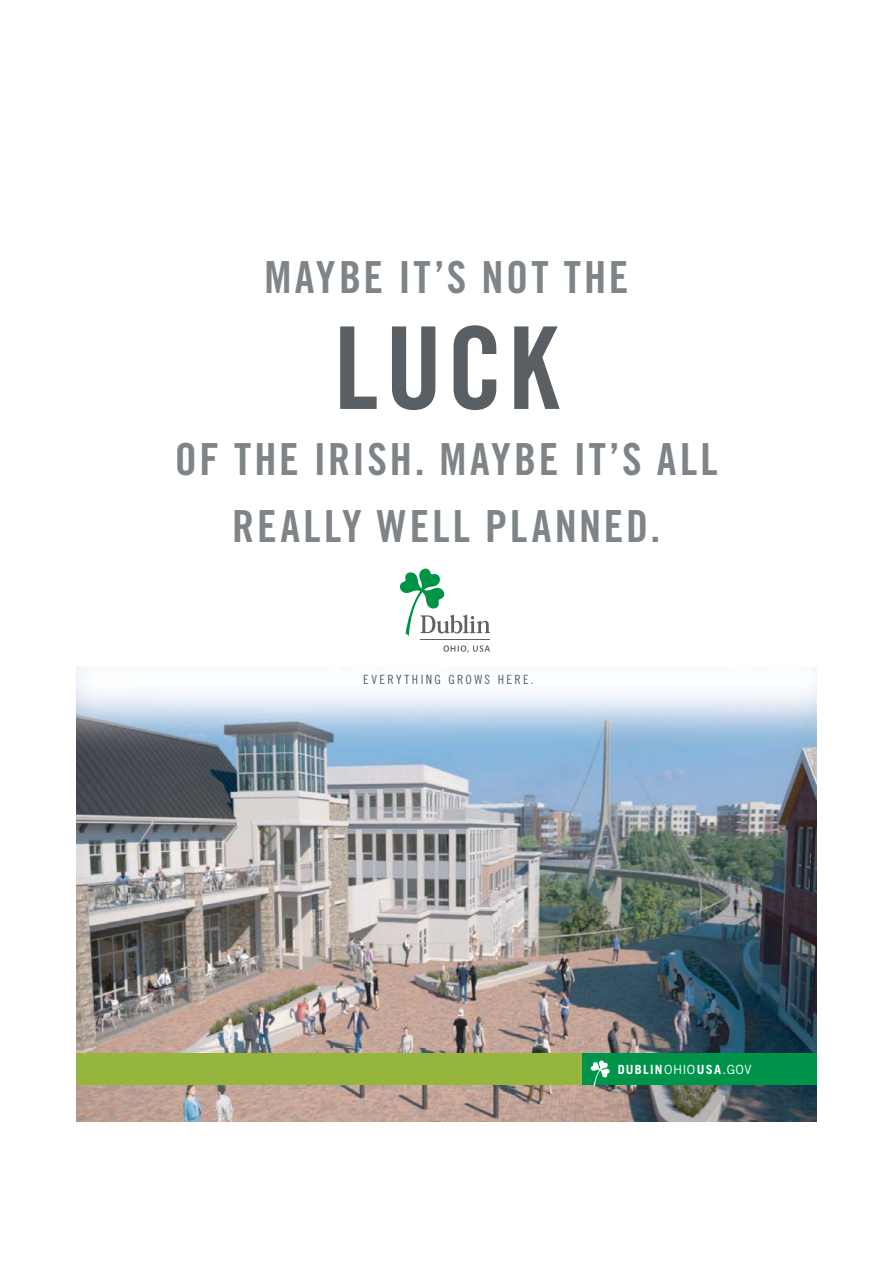
<style>
.page{position:relative;width:893px;height:1263px;background:#fff}
.page>*{position:absolute;margin:0;border:0;box-sizing:border-box;transform-origin:0 0}
.t1{font:114.3px "Trade Gothic Bold Cond Twenty";color:#595f63}
.t2{font:44.25px/66.3px "Trade Gothic Bold Cond Twenty";letter-spacing:.065em;color:#7e8488;text-align:center}
.t3{font:12.75px "Trade Gothic Cond Eighteen";letter-spacing:.185em;color:#595f63}
.t4{font:700 12.6px "Trade Gothic";letter-spacing:.1em;color:#fff}
.s1{font-weight:400}
</style>
<div class="page">
<img style="left:76px;top:667px;width:740px;height:455px">
<svg style="left:443px;top:645px;width:47px;height:8px"></svg>
<svg style="left:399px;top:568px;width:91px;height:68px"></svg>
<hr style="left:420px;top:640px;width:70px;height:1px;background:#5f6264">
<div style="left:581px;top:1053px;width:235px;height:32px;background:#00944b"></div>
<div style="left:76px;top:1053px;width:505px;height:32px;background:#96b53d"></div>
<svg style="left:590px;top:1060px;width:19px;height:25px"></svg>
<p class="t2" style="left:264px;top:250px;width:365px">MAYBE IT’S NOT THE</p>
<h1 class="t1" style="left:334px;top:326px;width:226px">LUCK</h1>
<p class="t2" style="left:175px;top:431px;width:544px">OF THE IRISH. MAYBE IT’S ALL<br>REALLY WELL PLANNED.</p>
<p class="t3" style="left:363px;top:672px;width:172px">EVERYTHING GROWS HERE.</p>
<p class="t4" style="left:617px;top:1065px;width:135px">DUBLIN<span class="s1">OHIO</span>USA<span class="s1">.GOV</span></p>
</div>
